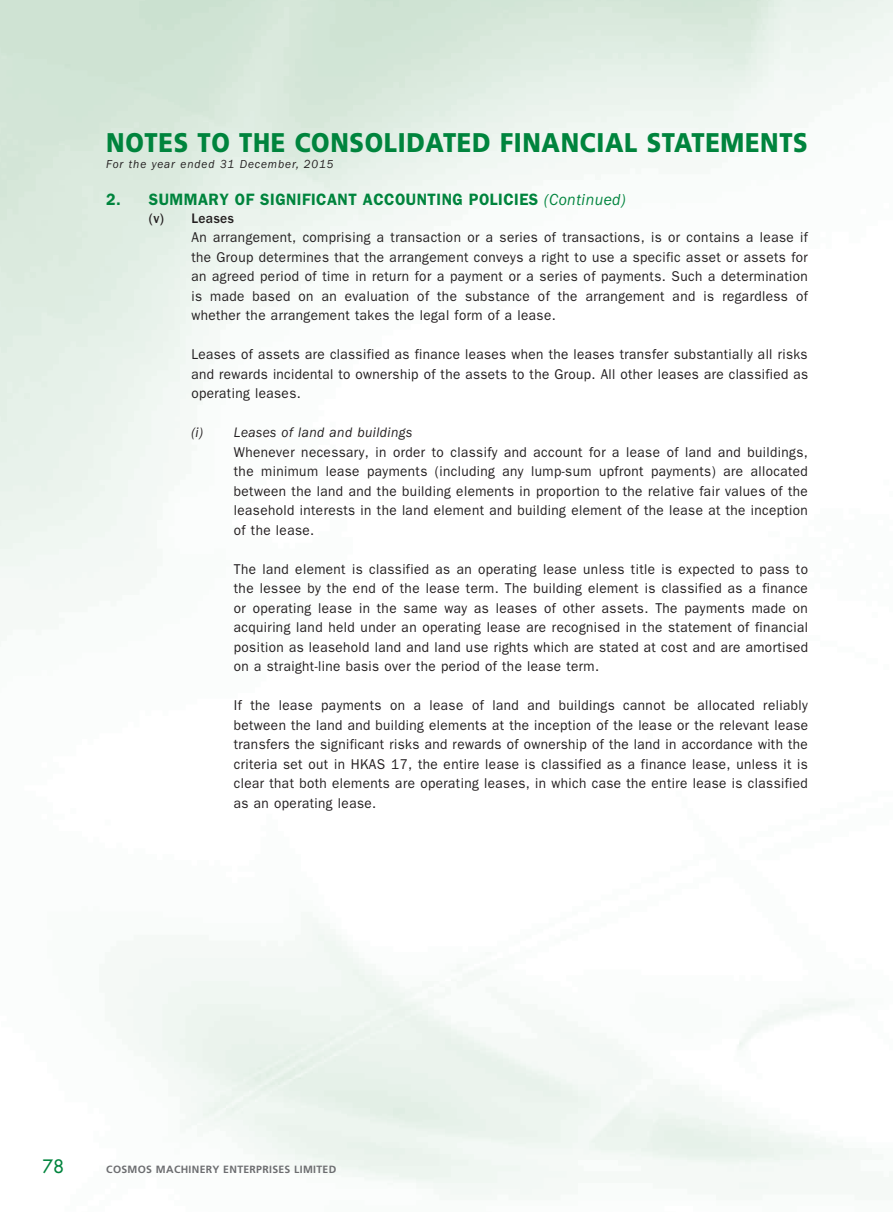
<style>
.page{position:relative;width:893px;height:1212px;background:#fff}
.page>*{position:absolute;margin:0;border:0;box-sizing:border-box;transform-origin:0 0}
.t1{font:900 27px "Frutiger LT Std";letter-spacing:.03em;color:#00843d;scale:.88 1}
.t2{font:500 18px "Futura Std";color:#00843d}
.t3{font:600 16.5px "ITC Franklin Gothic Std";letter-spacing:.03em;color:#00843d;scale:.95 1}
.t4{font:14.25px/19.5px "ITC Franklin Gothic Std";letter-spacing:.03em;color:#231f20;text-align:justify;scale:.95 1}
.t5{font:italic 14.25px "ITC Franklin Gothic Std";letter-spacing:.03em;color:#231f20;scale:.95 1}
.t6{font:500 14.25px "ITC Franklin Gothic Std";letter-spacing:.03em;color:#231f20;scale:.95 1}
.t7{font:italic 12px "ITC Franklin Gothic Std";letter-spacing:.08em;color:#231f20;scale:.95 1}
.t8{font:700 10.5px "Frutiger LT Std";letter-spacing:.03em;color:#6c6d70}
.s1{font-weight:400;font-style:italic}
</style>
<div class="page">
<h1 class="t1" style="left:106px;top:126px;width:799px">NOTES TO THE CONSOLIDATED FINANCIAL STATEMENTS</h1>
<p class="t7" style="left:106px;top:157px;width:241px">For the year ended 31 December, 2015</p>
<p class="t3" style="left:106px;top:190px;width:548px">2. SUMMARY OF SIGNIFICANT ACCOUNTING POLICIES <span class="s1">(Continued)</span></p>
<p class="t6" style="left:149px;top:210px;width:91px">(v) Leases</p>
<p class="t4" style="left:191px;top:228px;width:650px">An arrangement, comprising a transaction or a series of transactions, is or contains a lease if the Group determines that the arrangement conveys a right to use a specific asset or assets for an agreed period of time in return for a payment or a series of payments. Such a determination is made based on an evaluation of the substance of the arrangement and is regardless of whether the arrangement takes the legal form of a lease.</p>
<p class="t4" style="left:191px;top:345px;width:651px">Leases of assets are classified as finance leases when the leases transfer substantially all risks and rewards incidental to ownership of the assets to the Group. All other leases are classified as operating leases.</p>
<p class="t5" style="left:191px;top:425px;width:234px">(i) Leases of land and buildings</p>
<p class="t4" style="left:234px;top:442px;width:606px">Whenever necessary, in order to classify and account for a lease of land and buildings, the minimum lease payments (including any lump-sum upfront payments) are allocated between the land and the building elements in proportion to the relative fair values of the leasehold interests in the land element and building element of the lease at the inception of the lease.</p>
<p class="t4" style="left:234px;top:559px;width:606px">The land element is classified as an operating lease unless title is expected to pass to the lessee by the end of the lease term. The building element is classified as a finance or operating lease in the same way as leases of other assets. The payments made on acquiring land held under an operating lease are recognised in the statement of financial position as leasehold land and land use rights which are stated at cost and are amortised on a straight-line basis over the period of the lease term.</p>
<p class="t4" style="left:234px;top:696px;width:606px">If the lease payments on a lease of land and buildings cannot be allocated reliably between the land and building elements at the inception of the lease or the relevant lease transfers the significant risks and rewards of ownership of the land in accordance with the criteria set out in HKAS 17, the entire lease is classified as a finance lease, unless it is clear that both elements are operating leases, in which case the entire lease is classified as an operating lease.</p>
<p class="t2" style="left:42px;top:1155px;width:23px">78</p>
<p class="t8" style="left:106px;top:1163px;width:231px">COSMOS MACHINERY ENTERPRISES LIMITED</p>
</div>
